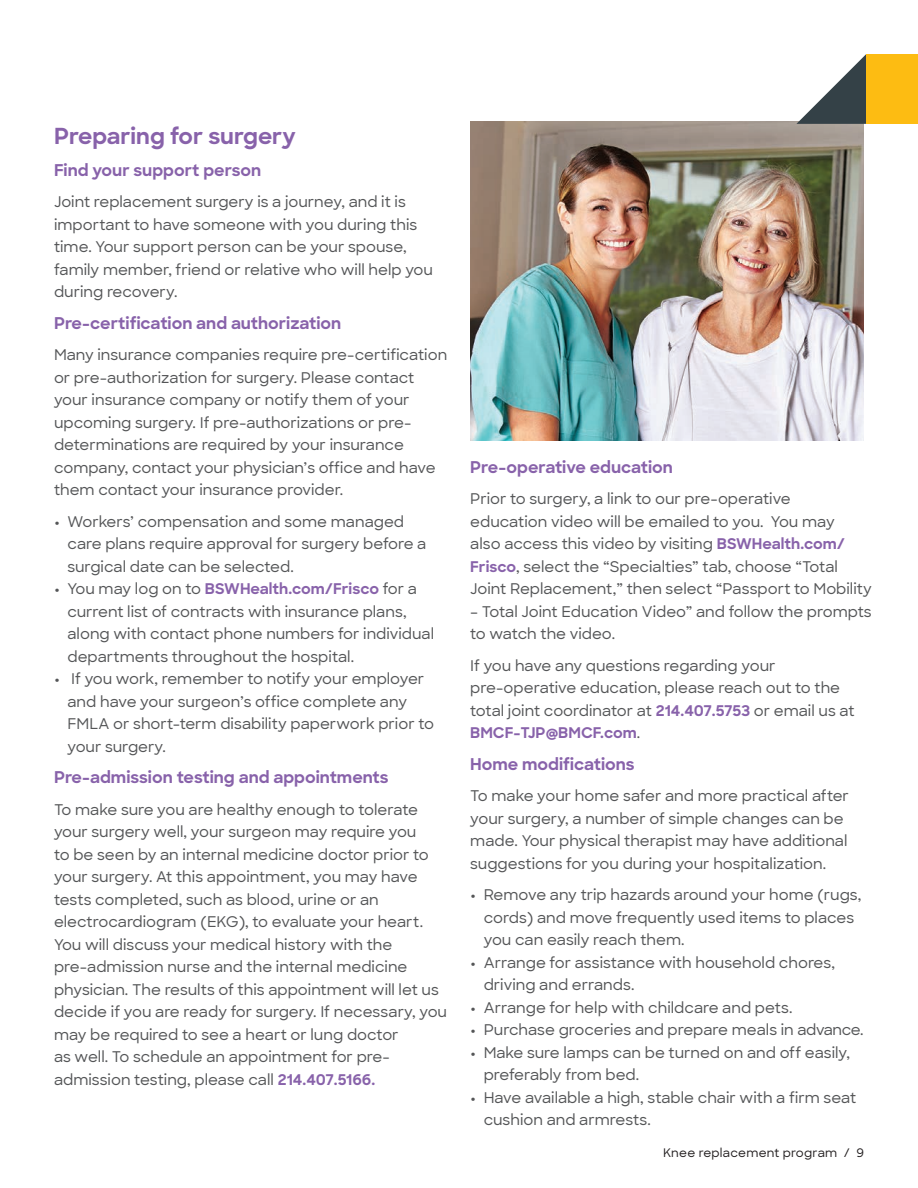
<style>
.page{position:relative;width:918px;height:1188px;background:#fff}
.page>*{position:absolute;margin:0;border:0;box-sizing:border-box;transform-origin:0 0}
.Body_subhead_10_15{font:700 22.5px "Sharp Sans";color:#8862aa}
.Body_subhead_10_15-2{font:700 16.5px "Sharp Sans";color:#8862aa}
.Body_bullets_L1_10_15{font:500 15px/22.5px "Sharp Sans";color:#545557}
.Body_subhead_10_15-3{font:500 15px/22.5px "Sharp Sans";color:#545557}
.Body_bullets_L1_10_15-2{font:700 15px "Sharp Sans";color:#8862aa}
.t1{font:500 12px "Sharp Sans";letter-spacing:.02em;color:#231f20}
.s1{font-weight:700}
.s2{color:#545557}
.s3{font-weight:500;color:#545557}
.s4{font-weight:700;color:#8862aa}
</style>
<div class="page">
<img style="left:470px;top:122px;width:394px;height:319px">
<svg style="left:796px;top:54px;width:70px;height:70px"></svg>
<div style="left:866px;top:54px;width:52px;height:70px;background:#fdbc12"></div>
<p class="Body_subhead_10_15" style="left:54px;top:119px;width:243px">Preparing for surgery</p>
<p class="Body_subhead_10_15-2" style="left:54px;top:157px;width:209px">Find your support person</p>
<p class="Body_subhead_10_15-3" style="left:54px;top:190px;width:381px">Joint replacement surgery is a journey, and it is important to have someone with you during this time. Your support person can be your spouse, family member, friend or relative who will help you during recovery.</p>
<p class="Body_subhead_10_15-2" style="left:54px;top:310px;width:289px">Pre-certification and authorization</p>
<p class="Body_subhead_10_15-3" style="left:54px;top:343px;width:395px">Many insurance companies require pre-certification or pre-authorization for surgery. Please contact your insurance company or notify them of your upcoming surgery. If pre-authorizations or pre&shy;determinations are required by your insurance company, contact your physician’s office and have them contact your insurance provider.</p>
<p class="Body_bullets_L1_10_15" style="left:68px;top:509px;width:360px;text-indent:-14px"><span class="s1">•</span> Workers’ compensation and some managed care plans require approval for surgery before a surgical date can be selected.</p>
<p class="Body_bullets_L1_10_15-2" style="left:54px;top:577px;width:365px"><span class="s2">•</span> <span class="s3">You may log on to</span> BSWHealth.com/Frisco <span class="s3">for a</span></p>
<p class="Body_bullets_L1_10_15" style="left:68px;top:599px;width:368px">current list of contracts with insurance plans, along with contact phone numbers for individual departments throughout the hospital.</p>
<p class="Body_bullets_L1_10_15" style="left:68px;top:667px;width:368px;text-indent:-14px"><span class="s1">•</span> If you work, remember to notify your employer and have your surgeon’s office complete any FMLA or short-term disability paperwork prior to your surgery.</p>
<p class="Body_subhead_10_15-2" style="left:54px;top:765px;width:336px">Pre-admission testing and appointments</p>
<p class="Body_bullets_L1_10_15" style="left:54px;top:797px;width:366px">To make sure you are healthy enough to tolerate</p>
<p class="Body_bullets_L1_10_15" style="left:54px;top:820px;width:364px">your surgery well, your surgeon may require you</p>
<p class="Body_bullets_L1_10_15" style="left:54px;top:842px;width:376px">to be seen by an internal medicine doctor prior to</p>
<p class="Body_bullets_L1_10_15" style="left:54px;top:865px;width:365px">your surgery. At this appointment, you may have</p>
<p class="Body_bullets_L1_10_15" style="left:54px;top:887px;width:326px">tests completed, such as blood, urine or an</p>
<p class="Body_bullets_L1_10_15" style="left:54px;top:910px;width:369px">electrocardiogram (EKG), to evaluate your heart.</p>
<p class="Body_bullets_L1_10_15" style="left:54px;top:932px;width:340px">You will discuss your medical history with the</p>
<p class="Body_bullets_L1_10_15" style="left:54px;top:955px;width:355px">pre-admission nurse and the internal medicine</p>
<p class="Body_bullets_L1_10_15" style="left:54px;top:977px;width:386px">physician. The results of this appointment will let us</p>
<p class="Body_bullets_L1_10_15" style="left:54px;top:1000px;width:395px">decide if you are ready for surgery. If necessary, you</p>
<p class="Body_bullets_L1_10_15" style="left:54px;top:1022px;width:346px">may be required to see a heart or lung doctor</p>
<p class="Body_bullets_L1_10_15" style="left:54px;top:1045px;width:337px">as well. To schedule an appointment for pre-</p>
<p class="Body_bullets_L1_10_15" style="left:54px;top:1067px;width:323px">admission testing, please call <span class="s4">214.407.5166.</span></p>
<p class="Body_subhead_10_15-2" style="left:470px;top:455px;width:204px">Pre-operative education</p>
<p class="Body_subhead_10_15-3" style="left:470px;top:487px;width:403px">Prior to surgery, a link to our pre-operative<br>education video will be emailed to you. You may<br>also access this video by visiting <span class="s4">BSWHealth.com/ Frisco</span>, select the “Specialties” tab, choose “Total Joint Replacement,” then select “Passport to Mobility</p>
<p class="Body_subhead_10_15-3" style="left:470px;top:600px;width:403px">– Total Joint Education Video” and follow the prompts to watch the video.</p>
<p class="Body_bullets_L1_10_15" style="left:470px;top:654px;width:307px">If you have any questions regarding your</p>
<p class="Body_bullets_L1_10_15" style="left:470px;top:676px;width:371px">pre-operative education, please reach out to the</p>
<p class="Body_bullets_L1_10_15" style="left:470px;top:699px;width:386px">total joint coordinator at <span class="s4">214.407.5753</span> or email us at</p>
<p class="Body_bullets_L1_10_15-2" style="left:470px;top:722px;width:170px">BMCF-TJP@BMCF.com<span class="s3">.</span></p>
<p class="Body_subhead_10_15-2" style="left:470px;top:752px;width:166px">Home modifications</p>
<p class="Body_subhead_10_15-3" style="left:470px;top:784px;width:380px">To make your home safer and more practical after your surgery, a number of simple changes can be made. Your physical therapist may have additional suggestions for you during your hospitalization.</p>
<p class="Body_bullets_L1_10_15" style="left:484px;top:883px;width:379px;text-indent:-14px"><span class="s1">•</span> Remove any trip hazards around your home (rugs, cords) and move frequently used items to places you can easily reach them.</p>
<p class="Body_bullets_L1_10_15" style="left:484px;top:951px;width:353px;text-indent:-14px"><span class="s1">•</span> Arrange for assistance with household chores, driving and errands.</p>
<p class="Body_bullets_L1_10_15" style="left:470px;top:996px;width:322px"><span class="s1">•</span> Arrange for help with childcare and pets.</p>
<p class="Body_bullets_L1_10_15" style="left:470px;top:1018px;width:393px"><span class="s1">•</span> Purchase groceries and prepare meals in advance.</p>
<p class="Body_bullets_L1_10_15" style="left:484px;top:1041px;width:368px;text-indent:-14px"><span class="s1">•</span> Make sure lamps can be turned on and off easily, preferably from bed.</p>
<p class="Body_bullets_L1_10_15" style="left:484px;top:1086px;width:374px;text-indent:-14px"><span class="s1">•</span> Have available a high, stable chair with a firm seat cushion and armrests.</p>
<p class="t1" style="left:663px;top:1143px;width:202px">Knee replacement program / 9</p>
</div>
